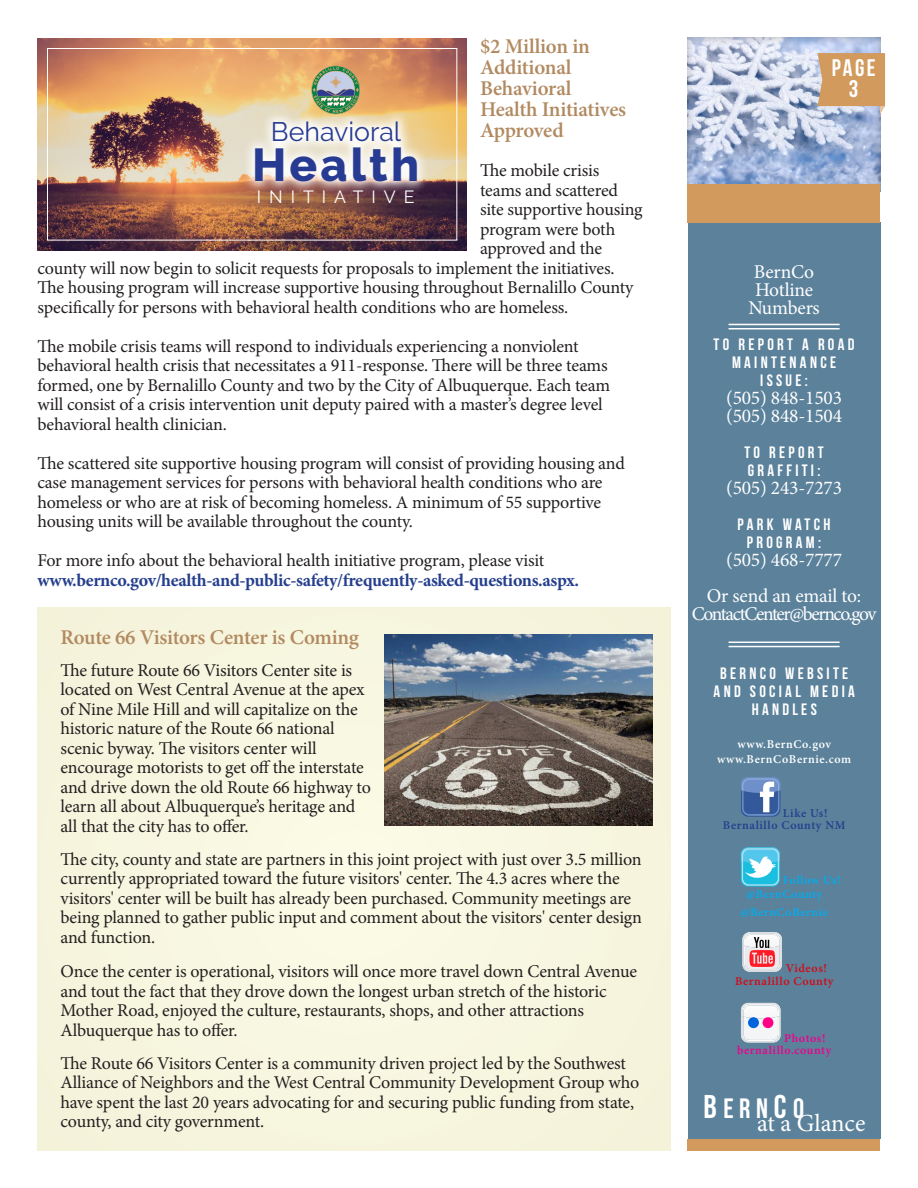
<style>
.page{position:relative;width:918px;height:1188px;background:#fff}
.page>*{position:absolute;margin:0;border:0;box-sizing:border-box;transform-origin:0 0}
.t1{font:800 46.05px "Raleway";letter-spacing:.07em;color:#283b92}
.t2{font:28.05px "Bebas Neue";color:#fff}
.t3{font:26.7px "Raleway";color:#283b92}
.t4{font:24.6px "Minion Pro";letter-spacing:-.005em;color:#fff}
.t5{font:24px "Bebas Neue";color:#fff}
.t6{font:600 21px/21px "Minion Pro";letter-spacing:-.01em;color:#b28a61}
.t7{font:19.5px/18px "Minion Pro";letter-spacing:-.01em;color:#fff;text-align:center}
.t8{font:19.5px "Minion Pro";letter-spacing:-.07em;color:#fff}
.t9{font:18px/19.5px "Minion Pro";letter-spacing:-.015em;color:#231f20}
.t10{font:700 18px "Minion Pro";letter-spacing:-.02em;color:#253f8e}
.t11{font:17.7px "Raleway";letter-spacing:.45em;color:#fff}
.t12{font:16.5px/18px "Bebas Neue";letter-spacing:.2em;color:#fff;text-align:center}
.t13{font:600 12px "Minion Pro";letter-spacing:.05em;color:#fff}
.t14{font:600 12px "Minion Pro";letter-spacing:.05em;color:#00aeef}
.t15{font:600 12px "Minion Pro";letter-spacing:.05em;color:#253f8e}
.t16{font:600 12px "Minion Pro";letter-spacing:.05em;color:#ed028c}
.t17{font:600 12px "Minion Pro";letter-spacing:.05em;color:#d40a17}
.s1{font-size:33px}
</style>
<div class="page">
<div style="left:687px;top:37px;width:195px;height:156px;background:#231f20;opacity:.33"></div>
<div style="left:688px;top:222px;width:192px;height:917px;background:#5b819b"></div>
<div style="left:688px;top:1139px;width:192px;height:11px;background:#d29a5d"></div>
<hr style="left:729px;top:324px;width:111px;height:1px;background:#fff">
<hr style="left:729px;top:328px;width:111px;height:1px;background:#fff">
<hr style="left:729px;top:642px;width:111px;height:1px;background:#fff">
<hr style="left:729px;top:646px;width:111px;height:1px;background:#fff">
<svg style="left:818px;top:53px;width:67px;height:62px;background:#cfa273"></svg>
<div style="left:687px;top:184px;width:193px;height:38px;background:#d29a5d"></div>
<svg style="left:742px;top:932px;width:40px;height:40px;background:#deb4b9"></svg>
<svg style="left:741px;top:847px;width:39px;height:40px"></svg>
<svg style="left:741px;top:847px;width:39px;height:39px;background:#6fd1e9"></svg>
<svg style="left:741px;top:1003px;width:40px;height:39px"></svg>
<div style="left:748px;top:1017px;width:11px;height:11px;background:#0063db;border-radius:50%"></div>
<div style="left:763px;top:1017px;width:10px;height:11px;background:#ff0085;border-radius:50%"></div>
<svg style="left:741px;top:777px;width:40px;height:40px;background:#6d8abb"></svg>
<div style="left:38px;top:608px;width:633px;height:542px;background:#f7f6e0"></div>
<img style="left:384px;top:634px;width:269px;height:191px">
<img style="left:38px;top:38px;width:429px;height:212px">
<div style="left:47px;top:48px;width:410px;height:192px;border:1px solid #fff"></div>
<svg style="left:242px;top:110px;width:188px;height:84px"></svg>
<svg style="left:311px;top:66px;width:49px;height:48px;background:#92a386"></svg>
<p class="t6" style="left:480px;top:36px;width:148px">$2 Million in<br>Additional<br>Behavioral<br>Health Initiatives<br>Approved</p>
<p class="t9" style="left:480px;top:161px;width:121px">The mobile crisis</p>
<p class="t9" style="left:480px;top:181px;width:140px">teams and scattered</p>
<p class="t9" style="left:480px;top:200px;width:164px">site supportive housing</p>
<p class="t9" style="left:480px;top:220px;width:137px">program were both</p>
<p class="t9" style="left:480px;top:239px;width:124px">approved and the</p>
<p class="t9" style="left:37px;top:259px;width:579px">county will now begin to solicit requests for proposals to implement the initiatives.</p>
<p class="t9" style="left:37px;top:278px;width:598px">The housing program will increase supportive housing throughout Bernalillo County</p>
<p class="t9" style="left:37px;top:298px;width:532px">specifically for persons with behavioral health conditions who are homeless.</p>
<p class="t9" style="left:37px;top:337px;width:574px">The mobile crisis teams will respond to individuals experiencing a nonviolent behavioral health crisis that necessitates a 911-response. There will be three teams formed, one by Bernalillo County and two by the City of Albuquerque. Each team will consist of a crisis intervention unit deputy paired with a master’s degree level behavioral health clinician.</p>
<p class="t9" style="left:37px;top:454px;width:589px">The scattered site supportive housing program will consist of providing housing and case management services for persons with behavioral health conditions who are homeless or who are at risk of becoming homeless. A minimum of 55 supportive housing units will be available throughout the county.</p>
<p class="t9" style="left:37px;top:551px;width:508px">For more info about the behavioral health initiative program, please visit</p>
<p class="t10" style="left:37px;top:568px;width:543px">www.bernco.gov/health-and-public-safety/frequently-asked-questions.aspx.</p>
<p class="t3" style="left:271px;top:116px;width:132px">Behavioral</p>
<p class="t1" style="left:252px;top:139px;width:168px">Health</p>
<p class="t11" style="left:257px;top:186px;width:159px">INITIATIVE</p>
<p class="t6" style="left:60px;top:627px;width:300px">Route 66 Visitors Center is Coming</p>
<p class="t9" style="left:60px;top:661px;width:312px">The future Route 66 Visitors Center site is located on West Central Avenue at the apex of Nine Mile Hill and will capitalize on the historic nature of the Route 66 national scenic byway. The visitors center will encourage motorists to get off the interstate and drive down the old Route 66 highway to learn all about Albuquerque’s heritage and all that the city has to offer.</p>
<p class="t9" style="left:60px;top:850px;width:583px">The city, county and state are partners in this joint project with just over 3.5 million currently appropriated toward the future visitors' center. The 4.3 acres where the visitors' center will be built has already been purchased. Community meetings are being planned to gather public input and comment about the visitors' center design and function.</p>
<p class="t9" style="left:60px;top:962px;width:578px">Once the center is operational, visitors will once more travel down Central Avenue and tout the fact that they drove down the longest urban stretch of the historic Mother Road, enjoyed the culture, restaurants, shops, and other attractions Albuquerque has to offer.</p>
<p class="t9" style="left:60px;top:1054px;width:580px">The Route 66 Visitors Center is a community driven project led by the Southwest Alliance of Neighbors and the West Central Community Development Group who have spent the last 20 years advocating for and securing public funding from state, county, and city government.</p>
<p class="t5" style="left:832px;top:54px;width:45px">PAGE</p>
<p class="t5" style="left:849px;top:75px;width:11px">3</p>
<p class="t7" style="left:748px;top:263px;width:73px">BernCo<br>Hotline<br>Numbers</p>
<p class="t12" style="left:714px;top:335px;width:142px">TO REPORT A ROAD</p>
<p class="t12" style="left:732px;top:353px;width:106px">MAINTENANCE<br>ISSUE:</p>
<p class="t7" style="left:726px;top:389px;width:117px">(505) 848-1503</p>
<p class="t7" style="left:726px;top:407px;width:117px">(505) 848-1504</p>
<p class="t12" style="left:744px;top:443px;width:81px;text-align:left">TO REPORT<br>GRAFFITI:</p>
<p class="t7" style="left:726px;top:479px;width:117px">(505) 243-7273</p>
<p class="t12" style="left:738px;top:515px;width:94px">PARK WATCH<br>PROGRAM:</p>
<p class="t7" style="left:726px;top:551px;width:117px">(505) 468-7777</p>
<p class="t7" style="left:707px;top:587px;width:156px">Or send an email to:</p>
<p class="t8" style="left:692px;top:601px;width:186px">ContactCenter@bernco.gov</p>
<p class="t12" style="left:720px;top:665px;width:130px">BERNCO WEBSITE</p>
<p class="t12" style="left:714px;top:683px;width:143px">AND SOCIAL MEDIA<br>HANDLES</p>
<p class="t13" style="left:738px;top:736px;width:95px">www.BernCo.gov</p>
<p class="t13" style="left:717px;top:751px;width:135px">www.BernCoBernie.com</p>
<p class="t15" style="left:783px;top:805px;width:46px">Like Us!</p>
<p class="t15" style="left:723px;top:817px;width:124px">Bernalillo County NM</p>
<p class="t14" style="left:783px;top:872px;width:59px">Follow Us!</p>
<p class="t14" style="left:746px;top:886px;width:78px">@BernCounty</p>
<p class="t14" style="left:740px;top:904px;width:89px">@BernCoBernie</p>
<p class="t17" style="left:786px;top:960px;width:43px">Videos!</p>
<p class="t17" style="left:735px;top:973px;width:100px">Bernalillo County</p>
<p class="t16" style="left:784px;top:1030px;width:43px">Photos!</p>
<p class="t16" style="left:737px;top:1042px;width:96px">bernalillo.county</p>
<p class="t2" style="left:703px;top:1093px;width:102px"><span class="s1">B</span>ERN<span class="s1">C</span>O</p>
<p class="t4" style="left:757px;top:1107px;width:110px">at a Glance</p>
</div>
